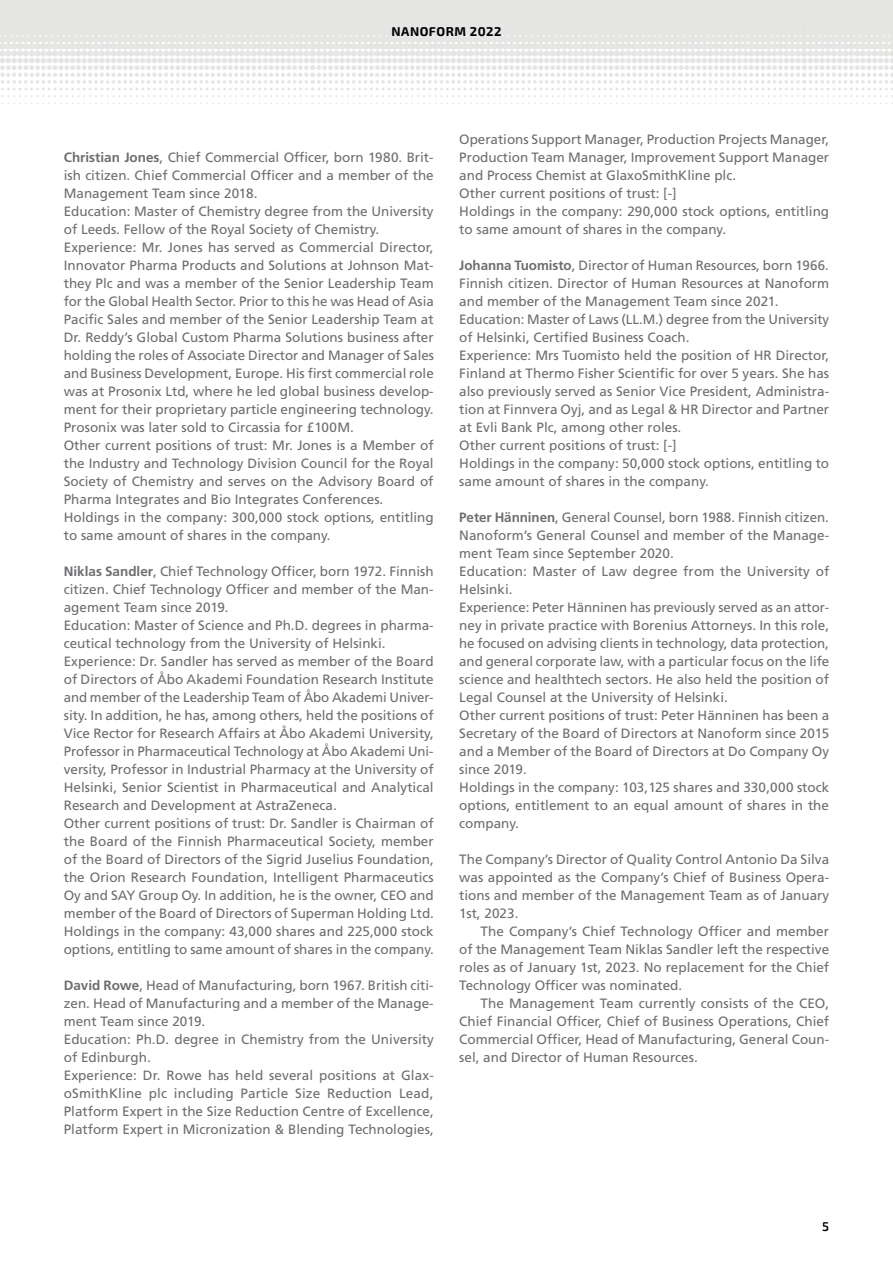
<style>
.page{position:relative;width:893px;height:1263px;background:#fff}
.page>*{position:absolute;margin:0;border:0;box-sizing:border-box;transform-origin:0 0}
.t1{font:13.5px/18px "Frutiger LT Std";color:#6d6e71}
.t2{font:700 12.75px "Exo 2.0";letter-spacing:.04em;color:#000}
.t3{font:600 12.75px "Exo 2.0";color:#000}
.s1{font-weight:700}
</style>
<div class="page">
<svg style="left:0;top:0;width:893px;height:104px"></svg>
<p class="t2" style="left:391px;top:24px;width:111px">NANOFORM 2022</p>
<p class="t1" style="left:64px;top:148px;width:372px"><span class="s1">Christian Jones</span>, Chief Commercial Officer, born 1980. Brit&shy;ish citizen. Chief Commercial Officer and a member of the Management Team since 2018.<br>Education: Master of Chemistry degree from the University of Leeds. Fellow of the Royal Society of Chemistry.<br>Experience: Mr. Jones has served as Commercial Director, Innovator Pharma Products and Solutions at Johnson Mat&shy;they Plc and was a member of the Senior Leadership Team for the Global Health Sector. Prior to this he was Head of Asia Pacific Sales and member of the Senior Leadership Team at Dr. Reddy’s Global Custom Pharma Solutions business after holding the roles of Associate Director and Manager of Sales and Business Development, Europe. His first commercial role was at Prosonix Ltd, where he led global business develop&shy;ment for their proprietary particle engineering technology.<br>Prosonix was later sold to Circassia for £100M.<br>Other current positions of trust: Mr. Jones is a Member of the Industry and Technology Division Council for the Royal Society of Chemistry and serves on the Advisory Board of Pharma Integrates and Bio Integrates Conferences.<br>Holdings in the company: 300,000 stock options, entitling to same amount of shares in the company.</p>
<p class="t1" style="left:64px;top:562px;width:372px"><span class="s1">Niklas Sandler</span>, Chief Technology Officer, born 1972. Finnish citizen. Chief Technology Officer and member of the Man&shy;agement Team since 2019.<br>Education: Master of Science and Ph.D. degrees in pharma&shy;ceutical technology from the University of Helsinki.<br>Experience: Dr. Sandler has served as member of the Board of Directors of Åbo Akademi Foundation Research Institute and member of the Leadership Team of Åbo Akademi Univer&shy;sity. In addition, he has, among others, held the positions of Vice Rector for Research Affairs at Åbo Akademi University, Professor in Pharmaceutical Technology at Åbo Akademi Uni&shy;versity, Professor in Industrial Pharmacy at the University of Helsinki, Senior Scientist in Pharmaceutical and Analytical Research and Development at AstraZeneca.<br>Other current positions of trust: Dr. Sandler is Chairman of the Board of the Finnish Pharmaceutical Society, member of the Board of Directors of the Sigrid Juselius Foundation, the Orion Research Foundation, Intelligent Pharmaceutics Oy and SAY Group Oy. In addition, he is the owner, CEO and member of the Board of Directors of Superman Holding Ltd.<br>Holdings in the company: 43,000 shares and 225,000 stock options, entitling to same amount of shares in the company.</p>
<p class="t1" style="left:64px;top:976px;width:372px"><span class="s1">David Rowe</span>, Head of Manufacturing, born 1967. British citi&shy;zen. Head of Manufacturing and a member of the Manage&shy;ment Team since 2019.<br>Education: Ph.D. degree in Chemistry from the University of Edinburgh.<br>Experience: Dr. Rowe has held several positions at Glax&shy;oSmithKline plc including Particle Size Reduction Lead, Platform Expert in the Size Reduction Centre of Excellence, Platform Expert in Micronization &amp; Blending Technologies,</p>
<p class="t1" style="left:459px;top:130px;width:371px">Operations Support Manager, Production Projects Manager, Production Team Manager, Improvement Support Manager and Process Chemist at GlaxoSmithKline plc.<br>Other current positions of trust: [-]<br>Holdings in the company: 290,000 stock options, entitling to same amount of shares in the company.</p>
<p class="t1" style="left:459px;top:256px;width:371px"><span class="s1">Johanna Tuomisto</span>, Director of Human Resources, born 1966.<br>Finnish citizen. Director of Human Resources at Nanoform and member of the Management Team since 2021.<br>Education: Master of Laws (LL.M.) degree from the University of Helsinki, Certified Business Coach.<br>Experience: Mrs Tuomisto held the position of HR Director, Finland at Thermo Fisher Scientific for over 5 years. She has also previously served as Senior Vice President, Administra&shy;tion at Finnvera Oyj, and as Legal &amp; HR Director and Partner at Evli Bank Plc, among other roles.<br>Other current positions of trust: [-]<br>Holdings in the company: 50,000 stock options, entitling to same amount of shares in the company.</p>
<p class="t1" style="left:459px;top:508px;width:372px"><span class="s1">Peter Hänninen</span>, General Counsel, born 1988. Finnish citizen.<br>Nanoform’s General Counsel and member of the Manage&shy;ment Team since September 2020.<br>Education: Master of Law degree from the University of Helsinki.<br>Experience: Peter Hänninen has previously served as an attor&shy;ney in private practice with Borenius Attorneys. In this role, he focused on advising clients in technology, data protection, and general corporate law, with a particular focus on the life science and healthtech sectors. He also held the position of Legal Counsel at the University of Helsinki.<br>Other current positions of trust: Peter Hänninen has been a Secretary of the Board of Directors at Nanoform since 2015 and a Member of the Board of Directors at Do Company Oy since 2019.<br>Holdings in the company: 103,125 shares and 330,000 stock options, entitlement to an equal amount of shares in the company.</p>
<p class="t1" style="left:459px;top:850px;width:371px;text-align:justify">The Company’s Director of Quality Control Antonio Da Silva was appointed as the Company’s Chief of Business Opera&shy;tions and member of the Management Team as of January 1st, 2023.</p>
<p class="t1" style="left:459px;top:922px;width:371px;text-align:justify;text-indent:21px">The Company’s Chief Technology Officer and member of the Management Team Niklas Sandler left the respective roles as of January 1st, 2023. No replacement for the Chief Technology Officer was nominated.</p>
<p class="t1" style="left:459px;top:994px;width:372px;text-align:justify;text-indent:21px">The Management Team currently consists of the CEO, Chief Financial Officer, Chief of Business Operations, Chief Commercial Officer, Head of Manufacturing, General Coun&shy;sel, and Director of Human Resources.</p>
<p class="t3" style="left:822px;top:1219px;width:8px">5</p>
</div>
